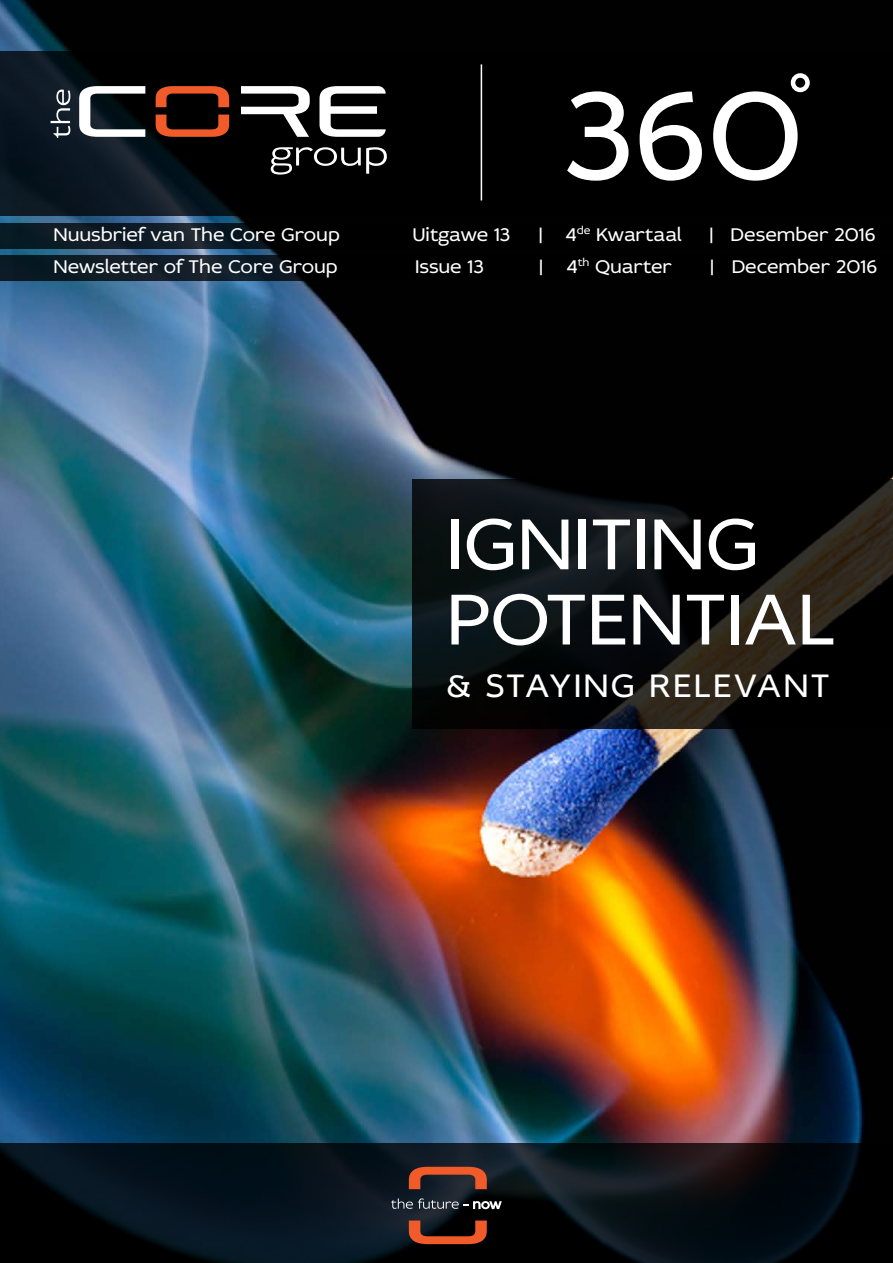
<style>
.page{position:relative;width:893px;height:1263px;background:#fff}
.page>*{position:absolute;margin:0;border:0;box-sizing:border-box;transform-origin:0 0}
.t1{font:132px "Idealist Sans";color:#fff}
.t2{font:76.5px/75.2px "Idealist Sans";color:#fff}
.t3{font:34.5px "Idealist Sans";letter-spacing:.06em;color:#fff}
.t4{font:19.5px "Idealist Sans";color:#fff}
</style>
<div class="page">
<img style="left:0;top:0;width:893px;height:1144px">
<svg style="left:0;top:51px;width:893px;height:165px;background:#020406"></svg>
<svg style="left:0;top:223px;width:893px;height:26px;background:#04080b"></svg>
<svg style="left:0;top:255px;width:893px;height:26px;background:#05090c"></svg>
<svg style="left:0;top:1144px;width:893px;height:119px;background:#060e15"></svg>
<svg style="left:391px;top:1198px;width:111px;height:11px"></svg>
<svg style="left:409px;top:1167px;width:78px;height:22px;background:#863e2a"></svg>
<svg style="left:409px;top:1220px;width:78px;height:24px;background:#752f19"></svg>
<hr style="left:481px;top:64px;width:1px;height:136px;background:#fff">
<div style="left:791px;top:73px;width:19px;height:19px;border:4px solid #fff;border-radius:50%"></div>
<svg style="left:79px;top:86px;width:66px;height:51px"></svg>
<svg style="left:156px;top:86px;width:73px;height:21px;background:#792d14"></svg>
<svg style="left:156px;top:115px;width:73px;height:22px;background:#762c14"></svg>
<svg style="left:241px;top:86px;width:69px;height:51px"></svg>
<svg style="left:51px;top:90px;width:19px;height:48px"></svg>
<svg style="left:271px;top:147px;width:116px;height:28px"></svg>
<svg style="left:319px;top:86px;width:67px;height:51px"></svg>
<svg style="left:412px;top:479px;width:481px;height:250px;background:#0e0f0f"></svg>
<h1 class="t1" style="left:563px;top:46px;width:241px">360</h1>
<p class="t4" style="left:53px;top:221px;width:288px">Nuusbrief van The Core Group</p>
<p class="t4" style="left:412px;top:221px;width:100px">Uitgawe 13</p>
<p class="t4" style="left:538px;top:221px;width:144px">| 4<sup>de</sup> Kwartaal</p>
<p class="t4" style="left:709px;top:221px;width:168px">| Desember 2016</p>
<p class="t4" style="left:53px;top:253px;width:286px">Newsletter of The Core Group</p>
<p class="t4" style="left:415px;top:253px;width:70px">Issue 13</p>
<p class="t4" style="left:539px;top:253px;width:135px">| 4<sup>th</sup> Quarter</p>
<p class="t4" style="left:710px;top:253px;width:169px">| December 2016</p>
<h2 class="t2" style="left:446px;top:504px;width:391px">IGNITING<br>POTENTIAL</h2>
<h3 class="t3" style="left:446px;top:662px;width:385px">&amp; STAYING RELEVANT</h3>
</div>
